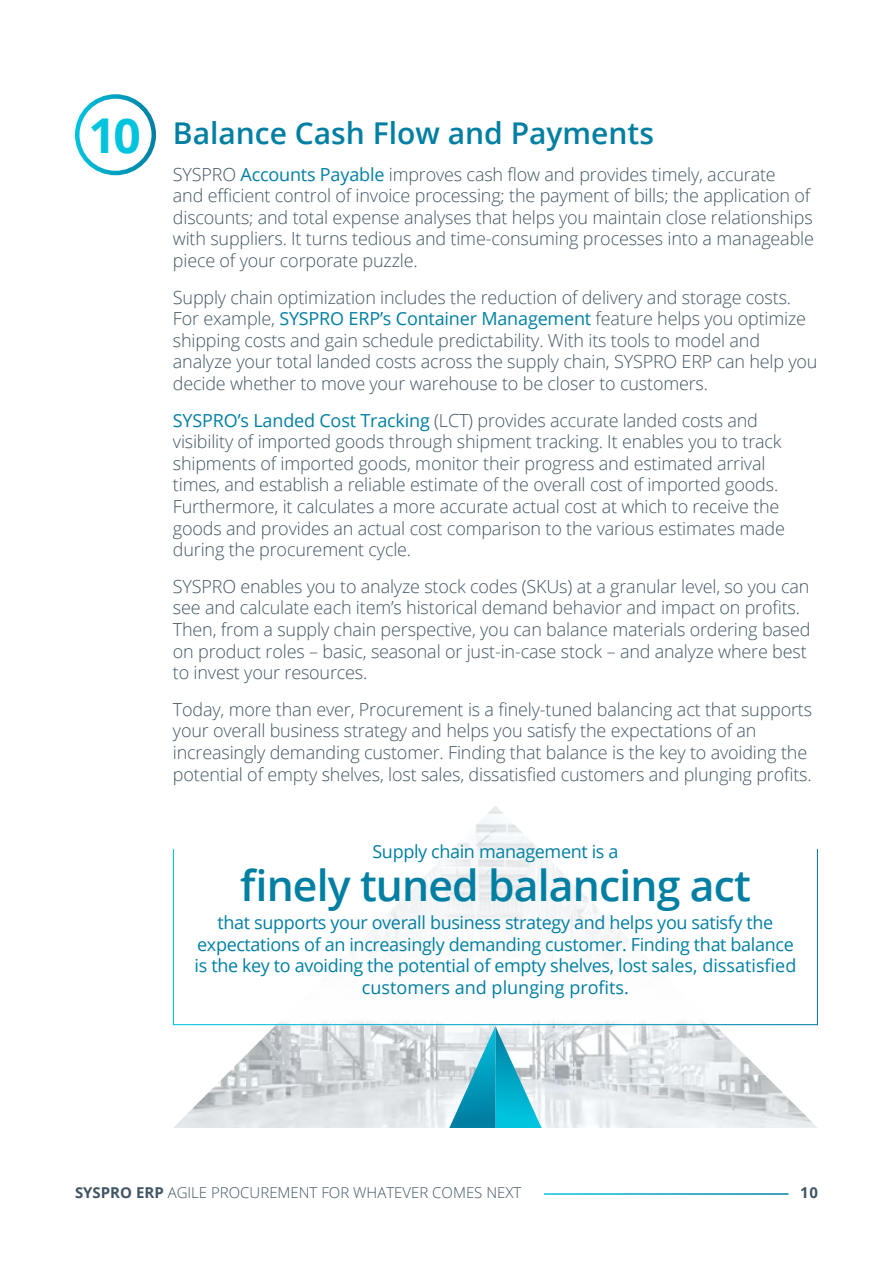
<style>
.page{position:relative;width:893px;height:1263px;background:#fff}
.page>*{position:absolute;margin:0;border:0;box-sizing:border-box;transform-origin:0 0}
.t1{font:700 48px "Open Sans";color:#00c3de}
.t2{font:600 42.75px "Open Sans";letter-spacing:-.02em;color:#007fa3}
.t3{font:600 30px "Open Sans";color:#007fa3}
.t4{font:300 18px/21.6px "Open Sans";letter-spacing:-.01em;color:#425563}
.t5{font:18px/21.6px "Open Sans";letter-spacing:-.02em;color:#007fa3;text-align:center}
.t6{font:300 15px "Open Sans";color:#425563}
.t7{font:700 15px "Open Sans";color:#425563}
.s1{font-weight:400;color:#007fa3}
.s2{font-weight:700}
</style>
<div class="page">
<img style="left:173px;top:806px;width:644px;height:322px">
<div style="left:75px;top:94px;width:81px;height:81px;border:4px solid #fff;border-radius:50%"></div>
<svg style="left:449px;top:1026px;width:93px;height:102px"></svg>
<div style="left:173px;top:810px;width:645px;height:216px;background:#fff"></div>
<div style="left:173px;top:848px;width:645px;height:177px;border:1px solid #fff"></div>
<h1 class="t1" style="left:89px;top:102px;width:54px">10</h1>
<h3 class="t3" style="left:173px;top:112px;width:483px">Balance Cash Flow and Payments</h3>
<p class="t4" style="left:173px;top:163px;width:642px">SYSPRO <span class="s1">Accounts Payable</span> improves cash flow and provides timely, accurate<br>and efficient control of invoice processing; the payment of bills; the application of discounts; and total expense analyses that helps you maintain close relationships with suppliers. It turns tedious and time-consuming processes into a manageable piece of your corporate puzzle.</p>
<p class="t4" style="left:173px;top:286px;width:646px">Supply chain optimization includes the reduction of delivery and storage costs.<br>For example, <span class="s1">SYSPRO ERP’s Container Management</span> feature helps you optimize shipping costs and gain schedule predictability. With its tools to model and analyze your total landed costs across the supply chain, SYSPRO ERP can help you decide whether to move your warehouse to be closer to customers.</p>
<p class="t4" style="left:173px;top:409px;width:613px"><span class="s1">SYSPRO’s Landed Cost Tracking</span> (LCT) provides accurate landed costs and visibility of imported goods through shipment tracking. It enables you to track shipments of imported goods, monitor their progress and estimated arrival times, and establish a reliable estimate of the overall cost of imported goods.<br>Furthermore, it calculates a more accurate actual cost at which to receive the goods and provides an actual cost comparison to the various estimates made during the procurement cycle.</p>
<p class="t4" style="left:173px;top:575px;width:639px">SYSPRO enables you to analyze stock codes (SKUs) at a granular level, so you can see and calculate each item’s historical demand behavior and impact on profits.<br>Then, from a supply chain perspective, you can balance materials ordering based on product roles – basic, seasonal or just-in-case stock – and analyze where best to invest your resources.</p>
<p class="t4" style="left:173px;top:698px;width:641px">Today, more than ever, Procurement is a finely-tuned balancing act that supports your overall business strategy and helps you satisfy the expectations of an increasingly demanding customer. Finding that balance is the key to avoiding the potential of empty shelves, lost sales, dissatisfied customers and plunging profits.</p>
<p class="t5" style="left:372px;top:840px;width:248px">Supply chain management is a</p>
<h2 class="t2" style="left:240px;top:856px;width:512px">finely tuned balancing act</h2>
<p class="t5" style="left:195px;top:911px;width:603px">that supports your overall business strategy and helps you satisfy the expectations of an increasingly demanding customer. Finding that balance is the key to avoiding the potential of empty shelves, lost sales, dissatisfied customers and plunging profits.</p>
<p class="t6" style="left:75px;top:1182px;width:448px"><span class="s2">SYSPRO ERP</span> AGILE PROCUREMENT FOR WHATEVER COMES NEXT</p>
<p class="t7" style="left:800px;top:1182px;width:19px">10</p>
</div>
